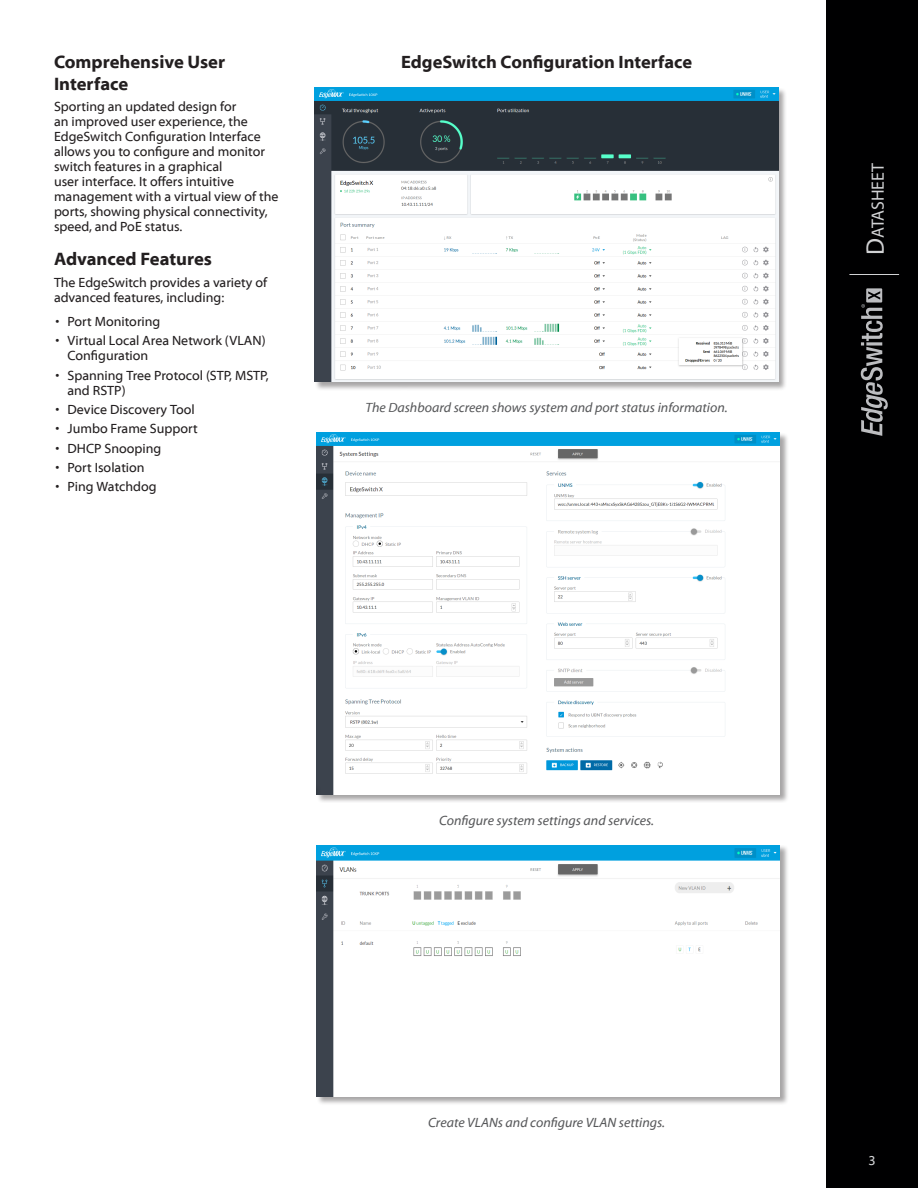
<style>
.page{position:relative;width:918px;height:1188px;background:#fff}
.page>*{position:absolute;margin:0;border:0;box-sizing:border-box;transform-origin:0 0}
.Heading_2{font:700 18.15px/21.8px "Myriad Web Pro";color:#231f20}
.Heading_2-2{font:700 18px "Myriad Web Pro";color:#231f20}
.t1{font:17.85px "Myriad Pro";color:#d1d2d4}
.Body{font:13.5px/15px "Myriad Web Pro";color:#231f20}
.Caption_Text{font:italic 13.5px "Myriad Web Pro";color:#57585a}
.t2{font:13.5px "Myriad Web Pro";color:#d1d2d4}
.s1{font-size:25.5px}
</style>
<div class="page">
<div style="left:826px;top:0;width:92px;height:1188px;background:#000001"></div>
<hr style="left:849px;top:274px;width:50px;height:1px;background:#d1d2d4">
<svg style="left:861px;top:288px;width:27px;height:148px"></svg>
<div style="left:315px;top:88px;width:472px;height:303px;background:#231f20;opacity:.4"></div>
<img style="left:315px;top:88px;width:463px;height:294px">
<div style="left:316px;top:433px;width:473px;height:370px;background:#231f20;opacity:.4"></div>
<img style="left:316px;top:433px;width:464px;height:361px">
<div style="left:316px;top:845px;width:473px;height:260px;background:#231f20;opacity:.4"></div>
<img style="left:316px;top:845px;width:464px;height:252px">
<p class="Heading_2" style="left:54px;top:51px;width:173px">Comprehensive User<br>Interface</p>
<p class="Body" style="left:54px;top:100px;width:226px">Sporting an updated design for<br>an improved user experience, the EdgeSwitch Configuration Interface allows you to configure and monitor switch features in a graphical<br>user interface. It offers intuitive management with a virtual view of the ports, showing physical connectivity, speed, and PoE status.</p>
<p class="Heading_2" style="left:54px;top:249px;width:159px">Advanced Features</p>
<p class="Body" style="left:54px;top:275px;width:215px">The EdgeSwitch provides a variety of advanced features, including:</p>
<p class="Body" style="left:56px;top:314px;width:106px">• Port Monitoring</p>
<p class="Body" style="left:68px;top:334px;width:200px;text-indent:-12px">• Virtual Local Area Network (VLAN)<br>Configuration</p>
<p class="Body" style="left:68px;top:368px;width:203px;text-indent:-12px">• Spanning Tree Protocol (STP, MSTP, and RSTP)</p>
<p class="Body" style="left:56px;top:402px;width:141px">• Device Discovery Tool</p>
<p class="Body" style="left:56px;top:422px;width:144px">• Jumbo Frame Support</p>
<p class="Body" style="left:56px;top:441px;width:107px">• DHCP Snooping</p>
<p class="Body" style="left:56px;top:460px;width:91px">• Port Isolation</p>
<p class="Body" style="left:56px;top:480px;width:103px">• Ping Watchdog</p>
<p class="Heading_2-2" style="left:401px;top:52px;width:293px">EdgeSwitch Configuration Interface</p>
<p class="Caption_Text" style="left:365px;top:400px;width:364px">The Dashboard screen shows system and port status information.</p>
<p class="Caption_Text" style="left:439px;top:813px;width:217px">Configure system settings and services.</p>
<p class="Caption_Text" style="left:428px;top:1115px;width:239px">Create VLANs and configure VLAN settings.</p>
<h3 class="t1" style="left:867px;top:255px;width:94px;rotate:-90deg"><span class="s1">D</span>atasheet</h3>
<p class="t2" style="left:869px;top:1153px;width:9px">3</p>
</div>
